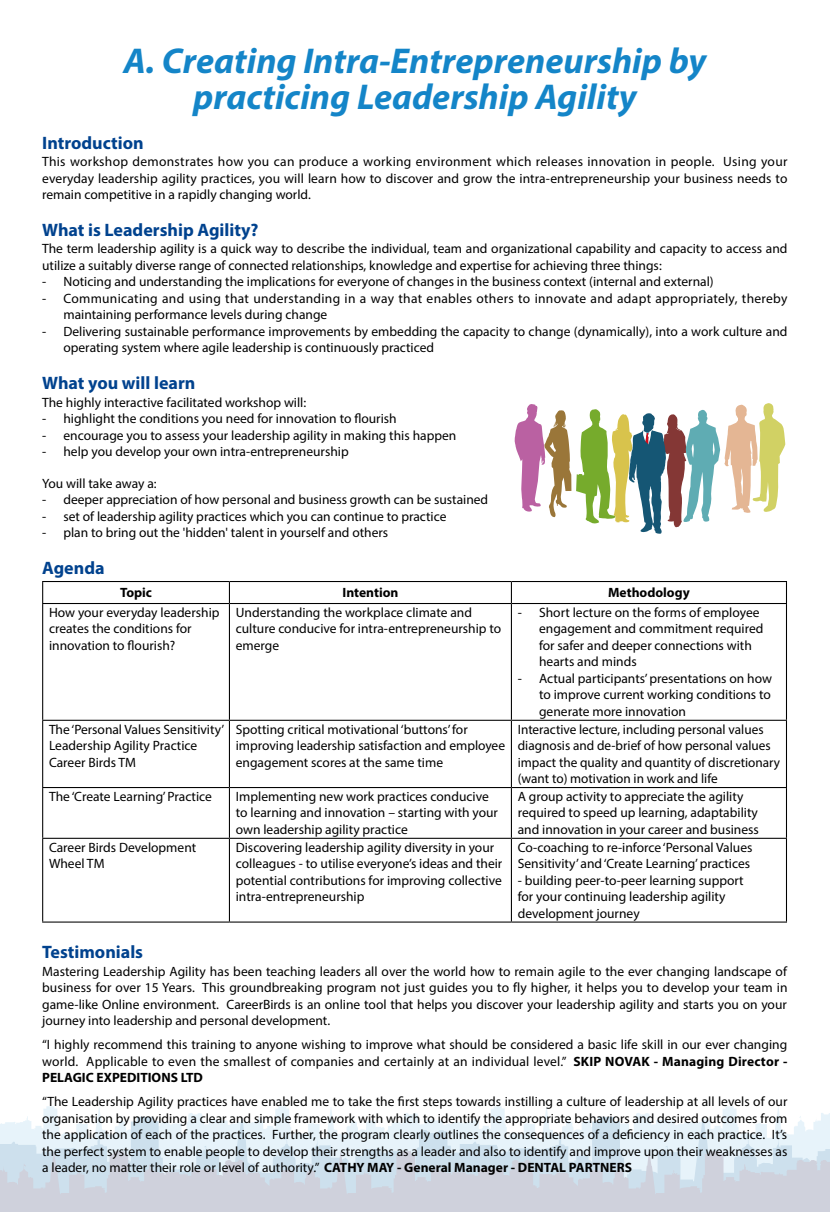
<style>
.page{position:relative;width:830px;height:1212px;background:#fff}
.page>*{position:absolute;margin:0;border:0;box-sizing:border-box;transform-origin:0 0}
.t1{font:italic 700 36px/36px "Myriad Pro";color:#1485c8;text-align:center}
.t2{font:700 18px "Myriad Pro";color:#00428e}
.t3{font:13.5px/16.5px "Myriad Pro";color:#000}
.t4{font:13.5px/16.5px "Myriad Pro";letter-spacing:.02em;color:#000}
.t5{font:700 13.5px "Myriad Pro";color:#000}
.s1{font-weight:700}
</style>
<div class="page">
<svg style="left:0;top:1106px;width:829px;height:106px"></svg>
<hr style="left:42px;top:581px;width:187px;height:1px;background:#000">
<svg style="left:42px;top:582px;width:1px;height:21px"></svg>
<hr style="left:229px;top:581px;width:282px;height:1px;background:#000">
<svg style="left:229px;top:582px;width:1px;height:21px"></svg>
<hr style="left:511px;top:581px;width:275px;height:1px;background:#000">
<svg style="left:510px;top:582px;width:1px;height:21px"></svg>
<hr style="left:42px;top:603px;width:187px;height:1px;background:#000">
<hr style="left:42px;top:604px;width:1px;height:116px;background:#000">
<hr style="left:229px;top:603px;width:282px;height:1px;background:#000">
<hr style="left:229px;top:604px;width:1px;height:116px;background:#000">
<hr style="left:511px;top:603px;width:275px;height:1px;background:#000">
<hr style="left:510px;top:604px;width:1px;height:116px;background:#000">
<hr style="left:785px;top:604px;width:1px;height:116px;background:#000">
<hr style="left:42px;top:720px;width:187px;height:1px;background:#000">
<hr style="left:42px;top:721px;width:1px;height:66px;background:#000">
<hr style="left:229px;top:720px;width:282px;height:1px;background:#000">
<hr style="left:229px;top:721px;width:1px;height:66px;background:#000">
<hr style="left:511px;top:720px;width:275px;height:1px;background:#000">
<hr style="left:510px;top:721px;width:1px;height:66px;background:#000">
<hr style="left:785px;top:721px;width:1px;height:66px;background:#000">
<hr style="left:42px;top:787px;width:187px;height:1px;background:#000">
<hr style="left:42px;top:788px;width:1px;height:50px;background:#000">
<hr style="left:229px;top:787px;width:282px;height:1px;background:#000">
<hr style="left:229px;top:788px;width:1px;height:50px;background:#000">
<hr style="left:511px;top:787px;width:275px;height:1px;background:#000">
<hr style="left:510px;top:788px;width:1px;height:50px;background:#000">
<hr style="left:785px;top:788px;width:1px;height:50px;background:#000">
<hr style="left:42px;top:838px;width:187px;height:1px;background:#000">
<hr style="left:42px;top:839px;width:1px;height:82px;background:#000">
<hr style="left:229px;top:838px;width:282px;height:1px;background:#000">
<hr style="left:229px;top:839px;width:1px;height:82px;background:#000">
<hr style="left:511px;top:838px;width:275px;height:1px;background:#000">
<hr style="left:510px;top:839px;width:1px;height:82px;background:#000">
<hr style="left:785px;top:839px;width:1px;height:82px;background:#000">
<hr style="left:42px;top:921px;width:187px;height:1px;background:#000">
<hr style="left:229px;top:921px;width:282px;height:1px;background:#000">
<hr style="left:511px;top:921px;width:275px;height:1px;background:#000">
<svg style="left:514px;top:403px;width:270px;height:131px"></svg>
<h1 class="t1" style="left:123px;top:41px;width:584px">A. Creating Intra-Entrepreneurship by practicing Leadership Agility</h1>
<h2 class="t2" style="left:42px;top:131px;width:103px">Introduction</h2>
<p class="t3" style="left:42px;top:153px;width:746px;text-align:justify">This workshop demonstrates how you can produce a working environment which releases innovation in people. Using your everyday leadership agility practices, you will learn how to discover and grow the intra-entrepreneurship your business needs to remain competitive in a rapidly changing world.</p>
<h2 class="t2" style="left:42px;top:218px;width:218px">What is Leadership Agility?</h2>
<p class="t3" style="left:42px;top:240px;width:746px">The term leadership agility is a quick way to describe the individual, team and organizational capability and capacity to access and utilize a suitably diverse range of connected relationships, knowledge and expertise for achieving three things:</p>
<p class="t3" style="left:42px;top:273px;width:672px">- Noticing and understanding the implications for everyone of changes in the business context (internal and external)</p>
<p class="t4" style="left:63px;top:290px;width:725px;text-indent:-21px">- Communicating and using that understanding in a way that enables others to innovate and adapt appropriately, thereby maintaining performance levels during change</p>
<p class="t3" style="left:63px;top:323px;width:725px;text-indent:-21px">- Delivering sustainable performance improvements by embedding the capacity to change (dynamically), into a work culture and operating system where agile leadership is continuously practiced</p>
<h2 class="t2" style="left:42px;top:371px;width:155px">What you will learn</h2>
<p class="t3" style="left:42px;top:393px;width:265px">The highly interactive facilitated workshop will:</p>
<p class="t3" style="left:42px;top:410px;width:356px">- highlight the conditions you need for innovation to flourish</p>
<p class="t3" style="left:42px;top:426px;width:415px">- encourage you to assess your leadership agility in making this happen</p>
<p class="t3" style="left:42px;top:443px;width:308px">- help you develop your own intra-entrepreneurship</p>
<p class="t3" style="left:42px;top:474px;width:116px">You will take away a:</p>
<p class="t3" style="left:42px;top:491px;width:447px">- deeper appreciation of how personal and business growth can be sustained</p>
<p class="t3" style="left:42px;top:507px;width:405px">- set of leadership agility practices which you can continue to practice</p>
<p class="t3" style="left:42px;top:524px;width:347px">- plan to bring out the 'hidden' talent in yourself and others</p>
<h2 class="t2" style="left:42px;top:556px;width:64px">Agenda</h2>
<p class="t5" style="left:120px;top:584px;width:33px">Topic</p>
<p class="t5" style="left:342px;top:584px;width:57px">Intention</p>
<p class="t5" style="left:607px;top:584px;width:83px">Methodology</p>
<p class="t3" style="left:49px;top:604px;width:172px">How your everyday leadership creates the conditions for innovation to flourish?</p>
<p class="t3" style="left:236px;top:604px;width:267px">Understanding the workplace climate and culture conducive for intra-entrepreneurship to emerge</p>
<p class="t3" style="left:539px;top:604px;width:226px;text-indent:-21px">- Short lecture on the forms of employee engagement and commitment required for safer and deeper connections with hearts and minds</p>
<p class="t3" style="left:539px;top:670px;width:234px;text-align:justify;text-indent:-21px">- Actual participants’ presentations on how to improve current working conditions to generate more innovation</p>
<p class="t3" style="left:49px;top:721px;width:176px">The ‘Personal Values Sensitivity’<br>Leadership Agility Practice<br>Career Birds TM</p>
<p class="t3" style="left:236px;top:721px;width:271px">Spotting critical motivational ‘buttons’ for improving leadership satisfaction and employee engagement scores at the same time</p>
<p class="t3" style="left:517px;top:721px;width:263px">Interactive lecture, including personal values diagnosis and de-brief of how personal values impact the quality and quantity of discretionary (want to) motivation in work and life</p>
<p class="t3" style="left:49px;top:788px;width:164px">The ‘Create Learning’ Practice</p>
<p class="t3" style="left:236px;top:788px;width:263px">Implementing new work practices conducive to learning and innovation – starting with your own leadership agility practice</p>
<p class="t3" style="left:517px;top:788px;width:242px">A group activity to appreciate the agility required to speed up learning, adaptability and innovation in your career and business</p>
<p class="t3" style="left:49px;top:839px;width:149px">Career Birds Development<br>Wheel TM</p>
<p class="t3" style="left:236px;top:839px;width:268px">Discovering leadership agility diversity in your colleagues - to utilise everyone’s ideas and their potential contributions for improving collective intra-entrepreneurship</p>
<p class="t3" style="left:517px;top:839px;width:236px">Co-coaching to re-inforce ‘Personal Values<br>Sensitivity’ and ‘Create Learning’ practices</p>
<p class="t3" style="left:517px;top:872px;width:227px">- building peer-to-peer learning support for your continuing leadership agility development journey</p>
<h2 class="t2" style="left:42px;top:940px;width:102px">Testimonials</h2>
<p class="t3" style="left:42px;top:963px;width:746px;text-align:justify">Mastering Leadership Agility has been teaching leaders all over the world how to remain agile to the ever changing landscape of business for over 15 Years. This groundbreaking program not just guides you to fly higher, it helps you to develop your team in game-like Online environment. CareerBirds is an online tool that helps you discover your leadership agility and starts you on your journey into leadership and personal development.</p>
<p class="t3" style="left:42px;top:1036px;width:746px;text-align:justify">“I highly recommend this training to anyone wishing to improve what should be considered a basic life skill in our ever changing world. Applicable to even the smallest of companies and certainly at an individual level.” <span class="s1">SKIP NOVAK - Managing Director - PELAGIC EXPEDITIONS LTD</span></p>
<p class="t3" style="left:42px;top:1093px;width:746px;text-align:justify">“The Leadership Agility practices have enabled me to take the first steps towards instilling a culture of leadership at all levels of our organisation by providing a clear and simple framework with which to identify the appropriate behaviors and desired outcomes from the application of each of the practices. Further, the program clearly outlines the consequences of a deficiency in each practice. It’s the perfect system to enable people to develop their strengths as a leader and also to identify and improve upon their weaknesses as a leader, no matter their role or level of authority.” <span class="s1">CATHY MAY - General Manager - DENTAL PARTNERS</span></p>
</div>
